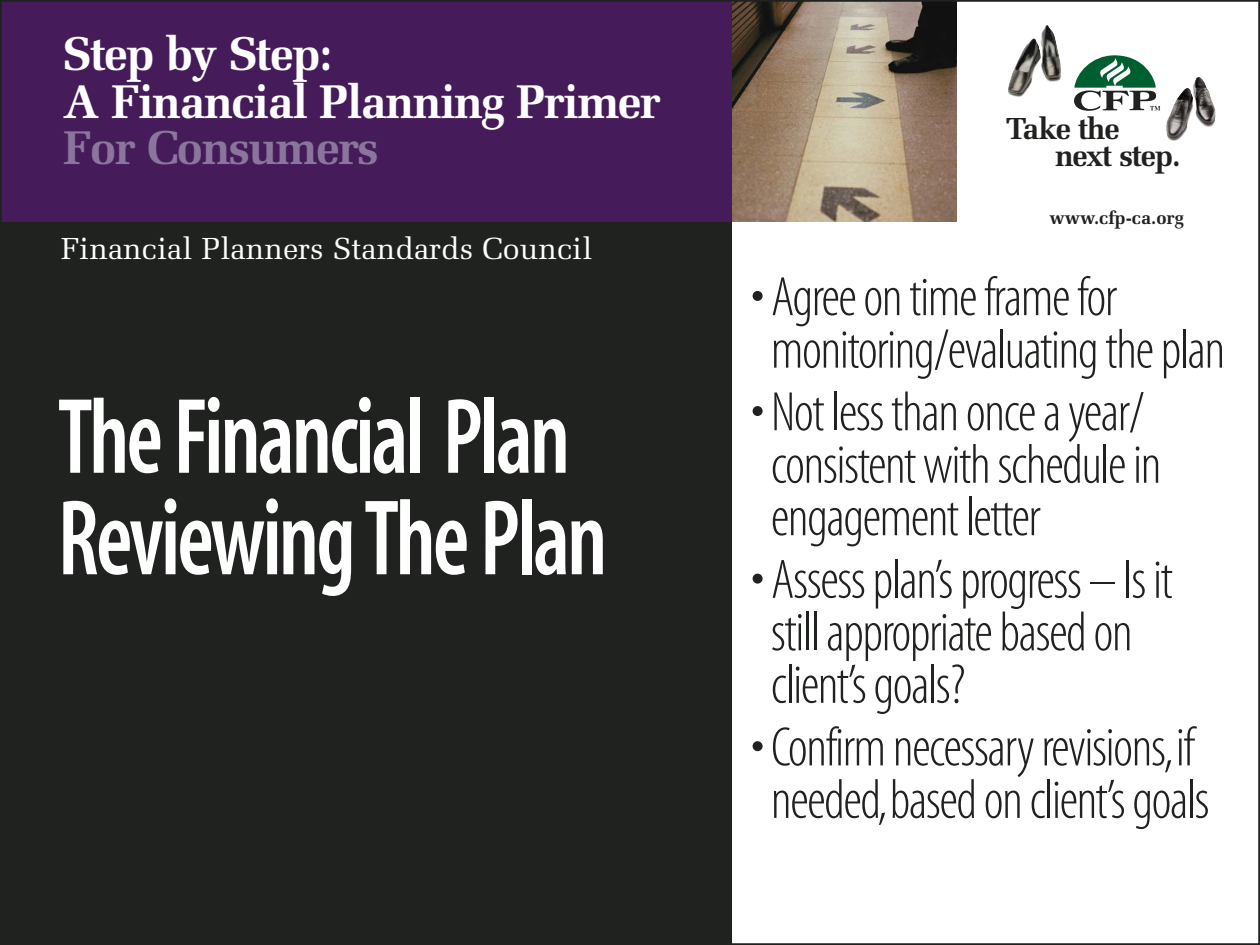
<style>
.page{position:relative;width:1260px;height:945px;background:#fff}
.page>*{position:absolute;margin:0;border:0;box-sizing:border-box;transform-origin:0 0}
.t1{font:108.5px/101.5px "Myriad MM 565 300";letter-spacing:-.03em;color:#fff;scale:.85 1}
.t2{font:56px/52.5px "Myriad MM 215 300";letter-spacing:-.025em;color:#1f221e}
.t3{font:700 47.25px/48.6px "Melior";letter-spacing:-.035em;color:#fff}
.t4{font:700 47.25px "Melior";letter-spacing:-.035em;color:#8b759e}
.t5{font:30.45px "Melior";color:#fff}
.t6{font:700 30.45px/26.6px "Melior";letter-spacing:-.04em;color:#1f221e}
.t7{font:700 18.38px "Melior";color:#1f221e}
</style>
<div class="page">
<img style="left:731px;top:3px;width:226px;height:218px">
<div style="left:0;top:221px;width:731px;height:724px;background:#1f221e"></div>
<div style="left:0;top:0;width:731px;height:221px;background:#451c59"></div>
<svg style="left:1074px;top:55px;width:86px;height:56px"></svg>
<img style="left:1008px;top:25px;width:53px;height:72px">
<img style="left:1166px;top:77px;width:50px;height:64px">
<p class="t3" style="left:63px;top:34px;width:599px">Step by Step:<br>A Financial Planning Primer</p>
<p class="t4" style="left:63px;top:129px;width:317px">For Consumers</p>
<p class="t5" style="left:61px;top:237px;width:533px">Financial Planners Standards Council</p>
<h1 class="t1" style="left:58px;top:396px;width:648px">The Financial Plan<br>Reviewing The Plan</h1>
<p class="t6" style="left:1055px;top:119px;width:127px;text-indent:-49px">Take the next step.</p>
<p class="t7" style="left:1050px;top:210px;width:136px">www.cfp-ca.org</p>
<p class="t2" style="left:771px;top:274px;width:456px;text-indent:-20px">• Agree on time frame for monitoring/evaluating the plan</p>
<p class="t2" style="left:771px;top:389px;width:392px;text-indent:-20px">• Not less than once a year/ consistent with schedule in engagement letter</p>
<p class="t2" style="left:771px;top:556px;width:404px;text-indent:-20px">• Assess plan’s progress – Is it still appropriate based on client’s goals?</p>
<p class="t2" style="left:751px;top:724px;width:460px;text-align:center">• Confirm necessary revisions,if needed,based on client’s goals</p>
</div>
